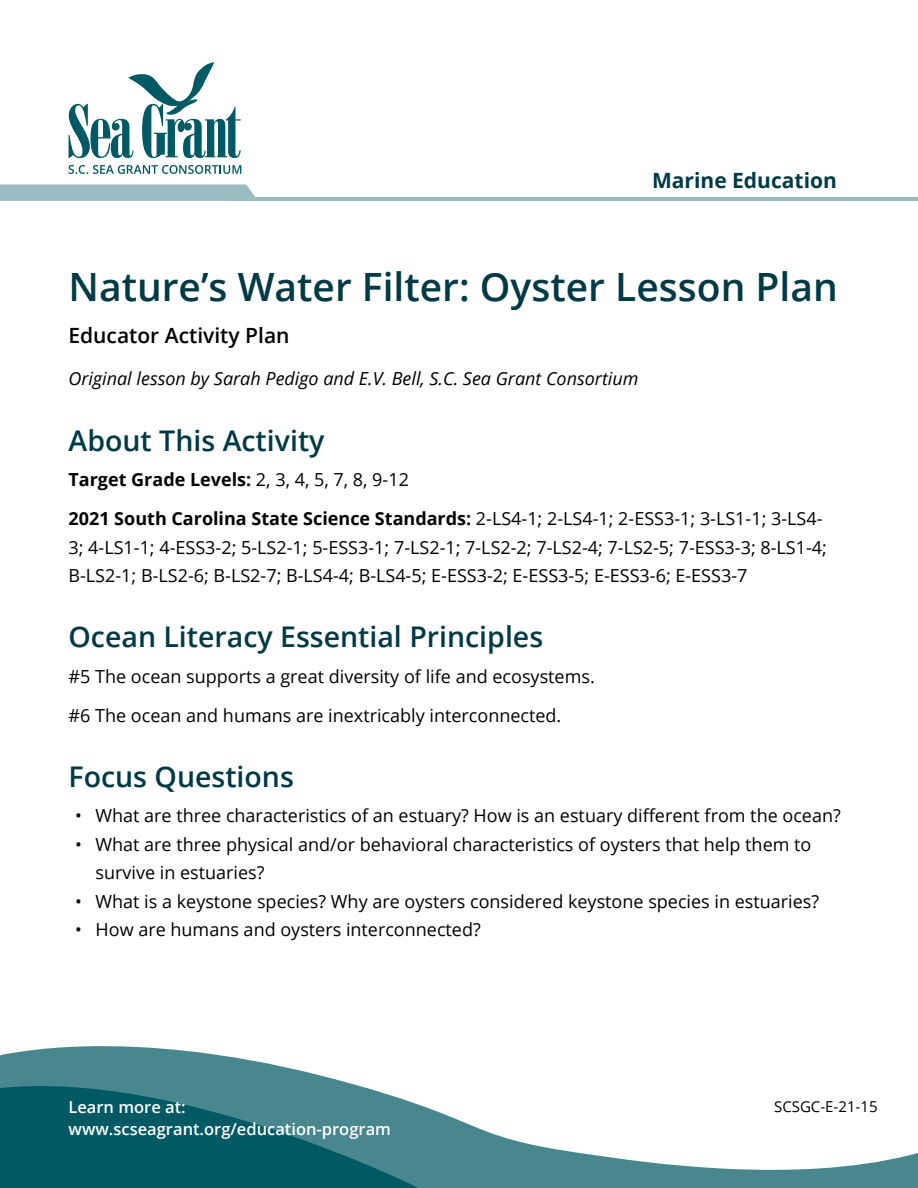
<style>
.page{position:relative;width:918px;height:1188px;background:#fff}
.page>*{position:absolute;margin:0;border:0;box-sizing:border-box;transform-origin:0 0}
.t1{font:600 39px "Open Sans";color:#003a45}
.t2{font:600 28.5px "Open Sans";color:#003a45}
.t3{font:600 21px "Open Sans";color:#000}
.t4{font:700 21px "Open Sans";color:#003a45}
.t5{font:18px/28.5px "Open Sans";color:#000}
.t6{font:italic 18px "Open Sans";color:#000}
.t7{font:700 18px "Open Sans";color:#000}
.t8{font:600 16.5px "Open Sans";color:#fff}
.t9{font:15px "Open Sans";color:#000}
.s1{font-weight:400}
.s2{font-weight:700}
</style>
<div class="page">
<svg style="left:0;top:1046px;width:918px;height:142px"></svg>
<svg style="left:0;top:185px;width:256px;height:16px;background:#9dbdc2"></svg>
<hr style="left:226px;top:197px;width:692px;height:4px;background:#9bbcc1">
<svg style="left:69px;top:165px;width:172px;height:9px"></svg>
<svg style="left:69px;top:62px;width:172px;height:96px"></svg>
<svg style="left:0;top:1069px;width:418px;height:119px;background:#267179"></svg>
<p class="t4" style="left:652px;top:166px;width:186px">Marine Education</p>
<p class="t1" style="left:69px;top:260px;width:771px">Nature’s Water Filter: Oyster Lesson Plan</p>
<p class="t3" style="left:69px;top:321px;width:223px">Educator Activity Plan</p>
<p class="t6" style="left:69px;top:366px;width:572px">Original lesson by Sarah Pedigo and E.V. Bell, S.C. Sea Grant Consortium</p>
<p class="t2" style="left:69px;top:421px;width:257px">About This Activity</p>
<p class="t7" style="left:69px;top:467px;width:342px">Target Grade Levels: <span class="s1">2, 3, 4, 5, 7, 8, 9-12</span></p>
<p class="t5" style="left:69px;top:504px;width:760px"><span class="s2">2021 South Carolina State Science Standards:</span> 2-LS4-1; 2-LS4-1; 2-ESS3-1; 3-LS1-1; 3-LS4-<br>3; 4-LS1-1; 4-ESS3-2; 5-LS2-1; 5-ESS3-1; 7-LS2-1; 7-LS2-2; 7-LS2-4; 7-LS2-5; 7-ESS3-3; 8-LS1-4;<br>B-LS2-1; B-LS2-6; B-LS2-7; B-LS4-4; B-LS4-5; E-ESS3-2; E-ESS3-5; E-ESS3-6; E-ESS3-7</p>
<p class="t2" style="left:69px;top:617px;width:476px">Ocean Literacy Essential Principles</p>
<p class="t5" style="left:69px;top:661px;width:528px">#5 The ocean supports a great diversity of life and ecosystems.</p>
<p class="t5" style="left:69px;top:701px;width:494px">#6 The ocean and humans are inextricably interconnected.</p>
<p class="t2" style="left:69px;top:757px;width:227px">Focus Questions</p>
<p class="t5" style="left:75px;top:801px;width:767px">• What are three characteristics of an estuary? How is an estuary different from the ocean?</p>
<p class="t5" style="left:96px;top:830px;width:717px;text-indent:-20px">• What are three physical and/or behavioral characteristics of oysters that help them to survive in estuaries?</p>
<p class="t5" style="left:75px;top:887px;width:745px">• What is a keystone species? Why are oysters considered keystone species in estuaries?</p>
<p class="t5" style="left:75px;top:915px;width:407px">• How are humans and oysters interconnected?</p>
<p class="t8" style="left:69px;top:1096px;width:119px">Learn more at:</p>
<p class="t8" style="left:69px;top:1118px;width:324px">www.scseagrant.org/education-program</p>
<p class="t9" style="left:774px;top:1096px;width:105px">SCSGC-E-21-15</p>
</div>
